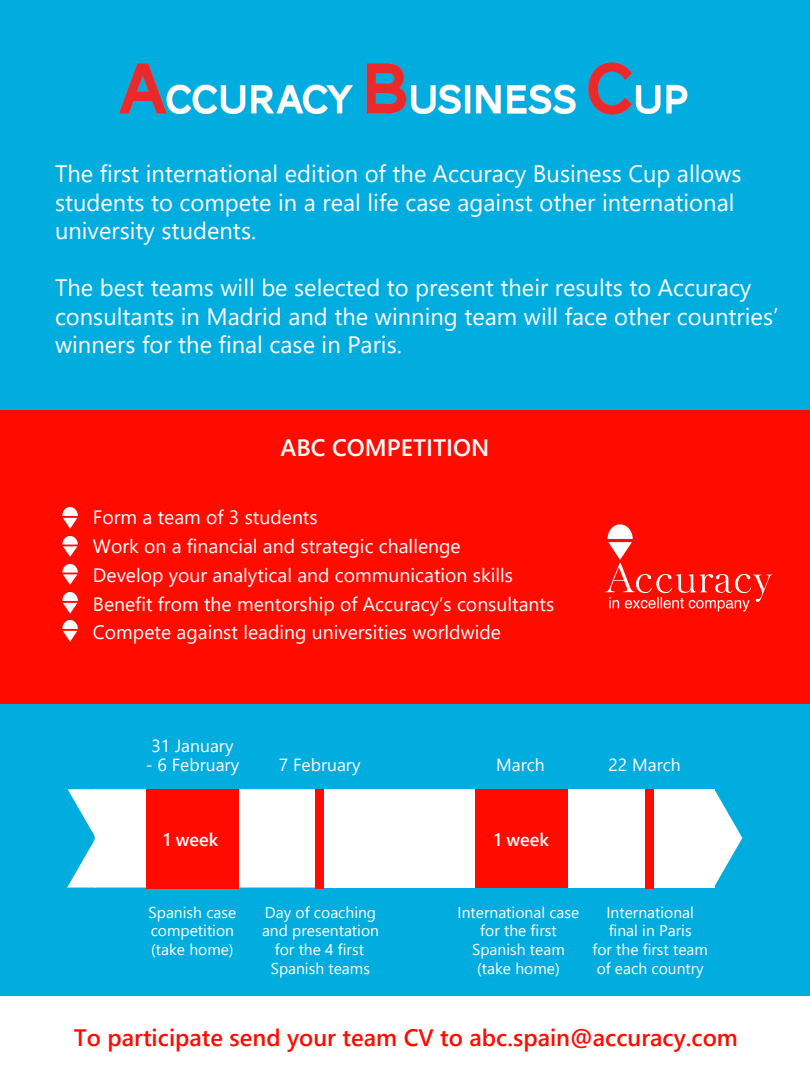
<style>
.page{position:relative;width:810px;height:1080px;background:#fff}
.page>*{position:absolute;margin:0;border:0;box-sizing:border-box;transform-origin:0 0}
.t1{font:23.75px/28.5px "Segoe UI";color:#fff}
.t2{font:600 23.75px "Segoe UI";color:#ff0b00}
.t3{font:600 23.75px "Segoe UI";color:#fff}
.t4{font:19.38px/28.8px "Segoe UI";color:#fff}
.t5{font:600 18.12px "Segoe UI";color:#fff}
.t6{font:17.5px "Segoe UI";color:#fff}
.t7{font:15.62px/18.8px "Segoe UI";color:#fff;text-align:center}
</style>
<div class="page">
<div style="left:0;top:0;width:810px;height:1079px;background:#00adde"></div>
<div style="left:0;top:410px;width:810px;height:294px;background:#ff0b00"></div>
<div style="left:0;top:996px;width:810px;height:83px;background:#fff"></div>
<svg style="left:67px;top:789px;width:675px;height:99px;background:#eff9fc"></svg>
<div style="left:146px;top:789px;width:93px;height:100px;background:#ff0b00"></div>
<div style="left:315px;top:789px;width:9px;height:100px;background:#ff0b00"></div>
<div style="left:645px;top:789px;width:9px;height:100px;background:#ff0b00"></div>
<div style="left:475px;top:789px;width:92px;height:99px;background:#ff0b00"></div>
<img style="left:119px;top:62px;width:569px;height:53px">
<img style="left:62px;top:508px;width:16px;height:21px">
<img style="left:62px;top:536px;width:16px;height:21px">
<img style="left:62px;top:564px;width:16px;height:21px">
<img style="left:62px;top:592px;width:16px;height:21px">
<img style="left:62px;top:620px;width:16px;height:21px">
<img style="left:606px;top:525px;width:167px;height:87px">
<p class="t1" style="left:55px;top:157px;width:688px">The first international edition of the Accuracy Business Cup allows students to compete in a real life case against other international university students.</p>
<p class="t1" style="left:55px;top:271px;width:725px">The best teams will be selected to present their results to Accuracy consultants in Madrid and the winning team will face other countries’ winners for the final case in Paris.</p>
<p class="t3" style="left:281px;top:425px;width:210px">ABC COMPETITION</p>
<p class="t4" style="left:93px;top:501px;width:463px">Form a team of 3 students<br>Work on a financial and strategic challenge<br>Develop your analytical and communication skills Benefit from the mentorship of Accuracy’s consultants Compete against leading universities worldwide</p>
<p class="t6" style="left:151px;top:730px;width:84px">31 January</p>
<p class="t6" style="left:146px;top:748px;width:95px">- 6 February</p>
<p class="t6" style="left:279px;top:748px;width:83px">7 February</p>
<p class="t6" style="left:496px;top:748px;width:50px">March</p>
<p class="t6" style="left:609px;top:748px;width:74px">22 March</p>
<p class="t5" style="left:164px;top:823px;width:56px">1 week</p>
<p class="t5" style="left:494px;top:822px;width:56px">1 week</p>
<p class="t7" style="left:149px;top:901px;width:89px;text-align:left">Spanish case competition (take home)</p>
<p class="t7" style="left:262px;top:901px;width:119px">Day of coaching and presentation for the 4 first<br>Spanish teams</p>
<p class="t7" style="left:458px;top:901px;width:123px">International case for the first<br>Spanish team (take home)</p>
<p class="t7" style="left:592px;top:901px;width:117px">International final in Paris<br>for the first team of each country</p>
<p class="t2" style="left:74px;top:1016px;width:666px">To participate send your team CV to abc.spain@accuracy.com</p>
</div>
